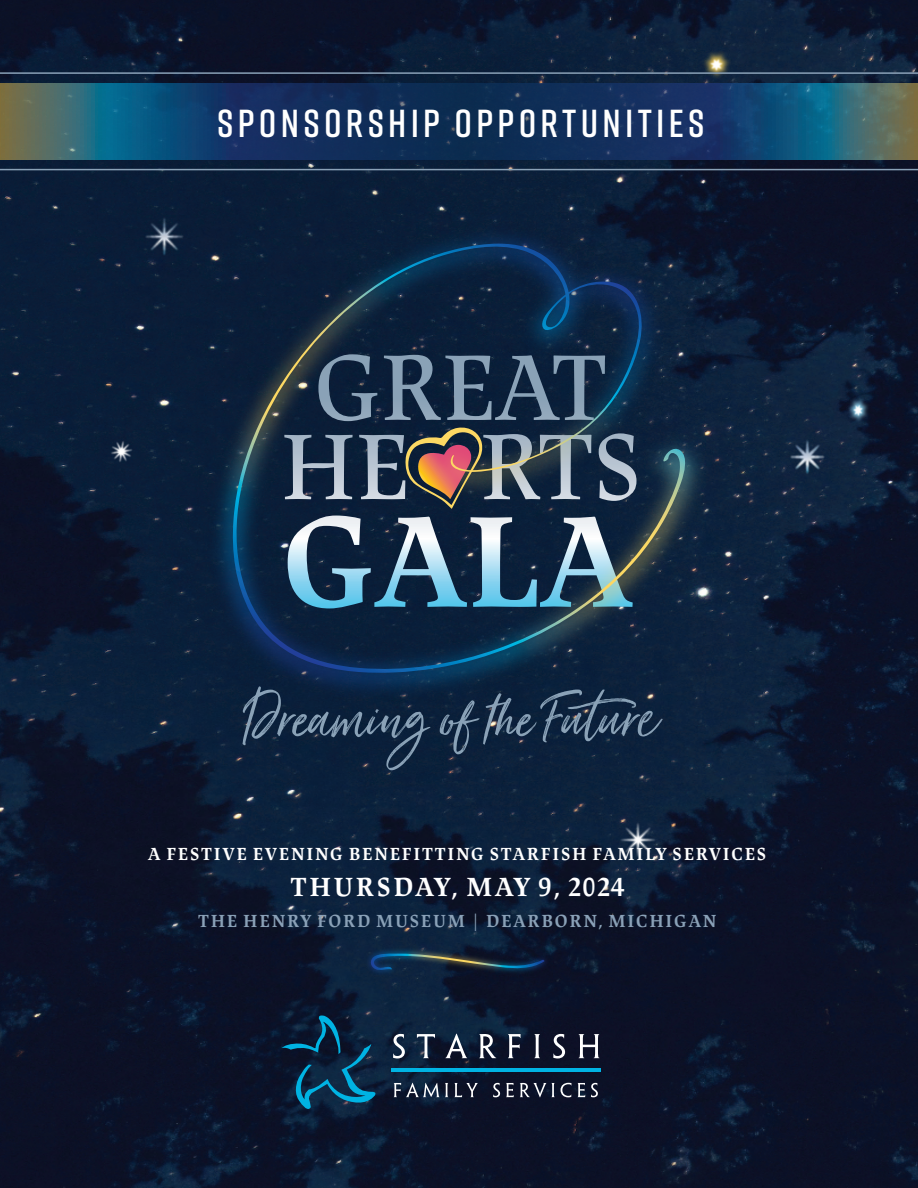
<style>
.page{position:relative;width:918px;height:1188px;background:#fff}
.page>*{position:absolute;margin:0;border:0;box-sizing:border-box;transform-origin:0 0}
.t1{font:73.95px "Just Lovely Slanted";color:#8aa2b7}
.Bullet-Lapture{font:600 39px "Rift";letter-spacing:.11em;color:#fff}
.Bullet-Lapture-2{font:700 27px "Lapture Display";letter-spacing:.085em;color:#fff}
.Bullet-Lapture-3{font:700 18px "Lapture Display";letter-spacing:.1em;color:#fff}
.Bullet-Lapture-4{font:700 18px "Lapture Display";letter-spacing:.1em;color:#8aa1b7}
</style>
<div class="page">
<img style="left:0;top:0;width:918px;height:1188px">
<img style="left:652px;top:0;width:129px;height:83px">
<img style="left:657px;top:6px;width:119px;height:77px">
<img style="left:796px;top:346px;width:122px;height:129px">
<img style="left:800px;top:351px;width:117px;height:119px">
<div style="left:92px;top:164px;width:145px;height:145px;background:#0a1c37"></div>
<img style="left:741px;top:387px;width:137px;height:140px">
<svg style="left:799px;top:449px;width:17px;height:16px"></svg>
<img style="left:57px;top:388px;width:120px;height:128px">
<svg style="left:116px;top:447px;width:10px;height:10px"></svg>
<img style="left:177px;top:192px;width:564px;height:541px">
<svg style="left:226px;top:242px;width:463px;height:432px;background:#243b53"></svg>
<svg style="left:0;top:83px;width:918px;height:77px;background:#1d4465"></svg>
<svg style="left:281px;top:1014px;width:96px;height:98px;background:#0a324e"></svg>
<svg style="left:393px;top:1034px;width:12px;height:24px"></svg>
<svg style="left:417px;top:1034px;width:18px;height:24px"></svg>
<svg style="left:445px;top:1034px;width:22px;height:24px"></svg>
<svg style="left:479px;top:1034px;width:17px;height:24px"></svg>
<svg style="left:508px;top:1034px;width:13px;height:24px"></svg>
<svg style="left:534px;top:1034px;width:6px;height:24px"></svg>
<svg style="left:553px;top:1034px;width:12px;height:24px"></svg>
<svg style="left:579px;top:1034px;width:20px;height:24px"></svg>
<svg style="left:394px;top:1083px;width:45px;height:14px"></svg>
<svg style="left:445px;top:1083px;width:3px;height:14px"></svg>
<svg style="left:454px;top:1083px;width:24px;height:14px"></svg>
<svg style="left:493px;top:1083px;width:7px;height:14px"></svg>
<svg style="left:506px;top:1083px;width:8px;height:14px"></svg>
<svg style="left:520px;top:1083px;width:35px;height:14px"></svg>
<svg style="left:561px;top:1083px;width:10px;height:14px"></svg>
<svg style="left:578px;top:1083px;width:7px;height:14px"></svg>
<svg style="left:591px;top:1083px;width:7px;height:14px"></svg>
<hr style="left:391px;top:1068px;width:210px;height:3px;background:#00b3e3">
<img style="left:349px;top:934px;width:211px;height:51px">
<img style="left:612px;top:816px;width:50px;height:50px">
<hr style="left:0;top:72px;width:918px;height:2px;background:#8aa1b7">
<hr style="left:0;top:169px;width:918px;height:1px;background:#8aa1b7">
<p class="Bullet-Lapture" style="left:217px;top:95px;width:489px">SPONSORSHIP OPPORTUNITIES</p>
<p class="t1" style="left:241px;top:673px;width:416px">Dreaming of the Future</p>
<p class="Bullet-Lapture-3" style="left:148px;top:843px;width:620px">A FESTIVE EVENING BENEFITTING STARFISH FAMILY SERVICES</p>
<p class="Bullet-Lapture-2" style="left:291px;top:870px;width:336px">THURSDAY, MAY 9, 2024</p>
<p class="Bullet-Lapture-4" style="left:198px;top:910px;width:520px">THE HENRY FORD MUSEUM | DEARBORN, MICHIGAN</p>
</div>
